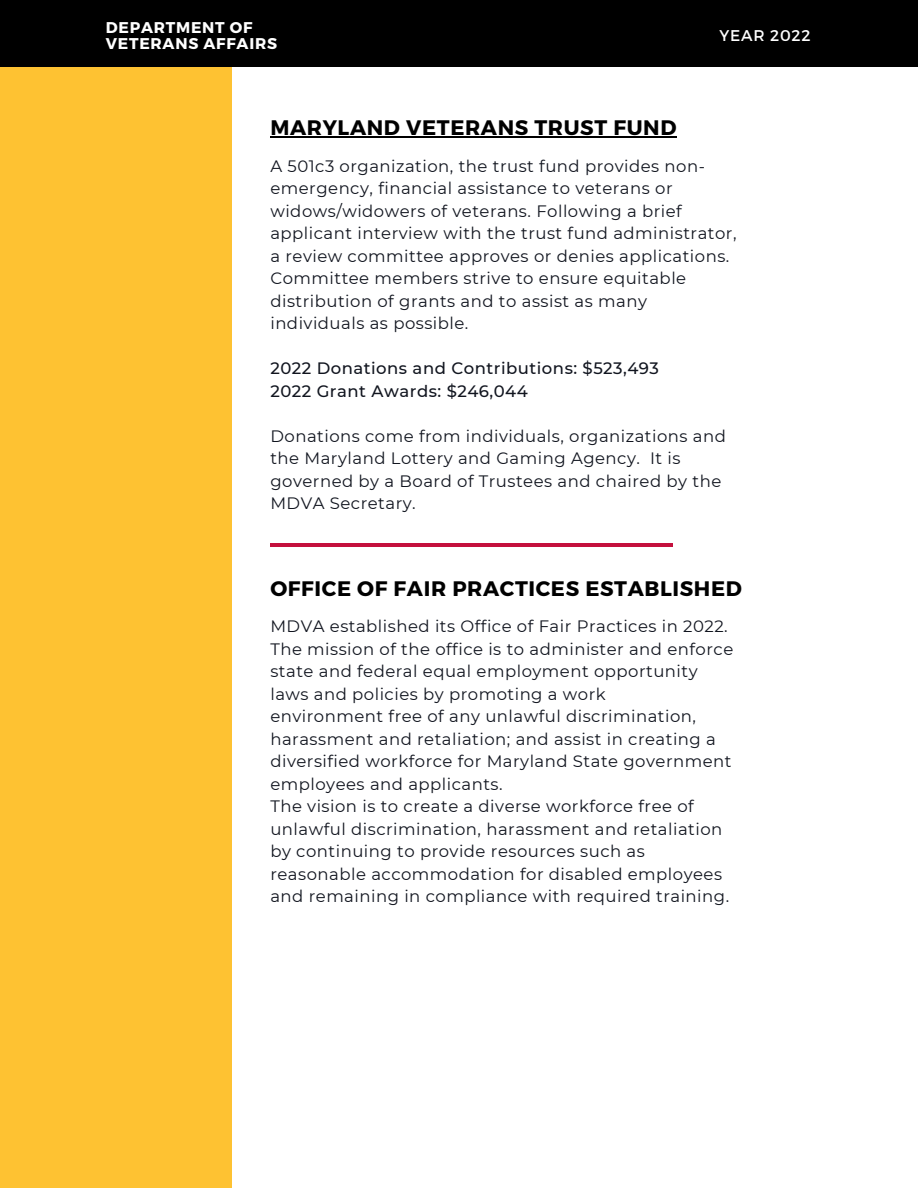
<style>
.page{position:relative;width:918px;height:1188px;background:#fec232}
.page>*{position:absolute;margin:0;border:0;box-sizing:border-box;transform-origin:0 0}
.t1{font:700 21px "Montserrat";letter-spacing:.03em;color:#000}
.t2{font:16.5px/22.5px "Montserrat";letter-spacing:.03em;color:#11151f}
.t3{font:500 16.5px/22.5px "Montserrat";letter-spacing:.03em;color:#11151f}
.t4{font:700 15.6px/15.9px "Montserrat";letter-spacing:.05em;color:#fff}
.t5{font:15.6px "Montserrat";letter-spacing:.05em;color:#fff}
</style>
<div class="page">
<div style="left:233px;top:0;width:685px;height:1188px;background:#fff"></div>
<hr style="left:270px;top:136px;width:407px;height:1px;background:#000">
<hr style="left:270px;top:543px;width:403px;height:3px;background:#c4103d">
<div style="left:0;top:0;width:918px;height:67px;background:#000"></div>
<p class="t4" style="left:106px;top:19px;width:173px">DEPARTMENT OF<br>VETERANS AFFAIRS</p>
<p class="t5" style="left:719px;top:25px;width:93px">YEAR 2022</p>
<p class="t1" style="left:270px;top:114px;width:408px">MARYLAND VETERANS TRUST FUND</p>
<p class="t2" style="left:270px;top:155px;width:468px">A 501c3 organization, the trust fund provides non&shy;emergency, financial assistance to veterans or widows/widowers of veterans. Following a brief applicant interview with the trust fund administrator, a review committee approves or denies applications.<br>Committee members strive to ensure equitable distribution of grants and to assist as many individuals as possible.</p>
<p class="t3" style="left:270px;top:357px;width:390px">2022 Donations and Contributions: $523,493<br>2022 Grant Awards: $246,044</p>
<p class="t2" style="left:270px;top:425px;width:457px">Donations come from individuals, organizations and the Maryland Lottery and Gaming Agency. It is governed by a Board of Trustees and chaired by the MDVA Secretary.</p>
<p class="t1" style="left:270px;top:575px;width:473px">OFFICE OF FAIR PRACTICES ESTABLISHED</p>
<p class="t2" style="left:270px;top:615px;width:464px">MDVA established its Office of Fair Practices in 2022.<br>The mission of the office is to administer and enforce state and federal equal employment opportunity laws and policies by promoting a work<br>environment free of any unlawful discrimination, harassment and retaliation; and assist in creating a diversified workforce for Maryland State government employees and applicants.<br>The vision is to create a diverse workforce free of unlawful discrimination, harassment and retaliation by continuing to provide resources such as reasonable accommodation for disabled employees and remaining in compliance with required training.</p>
</div>
